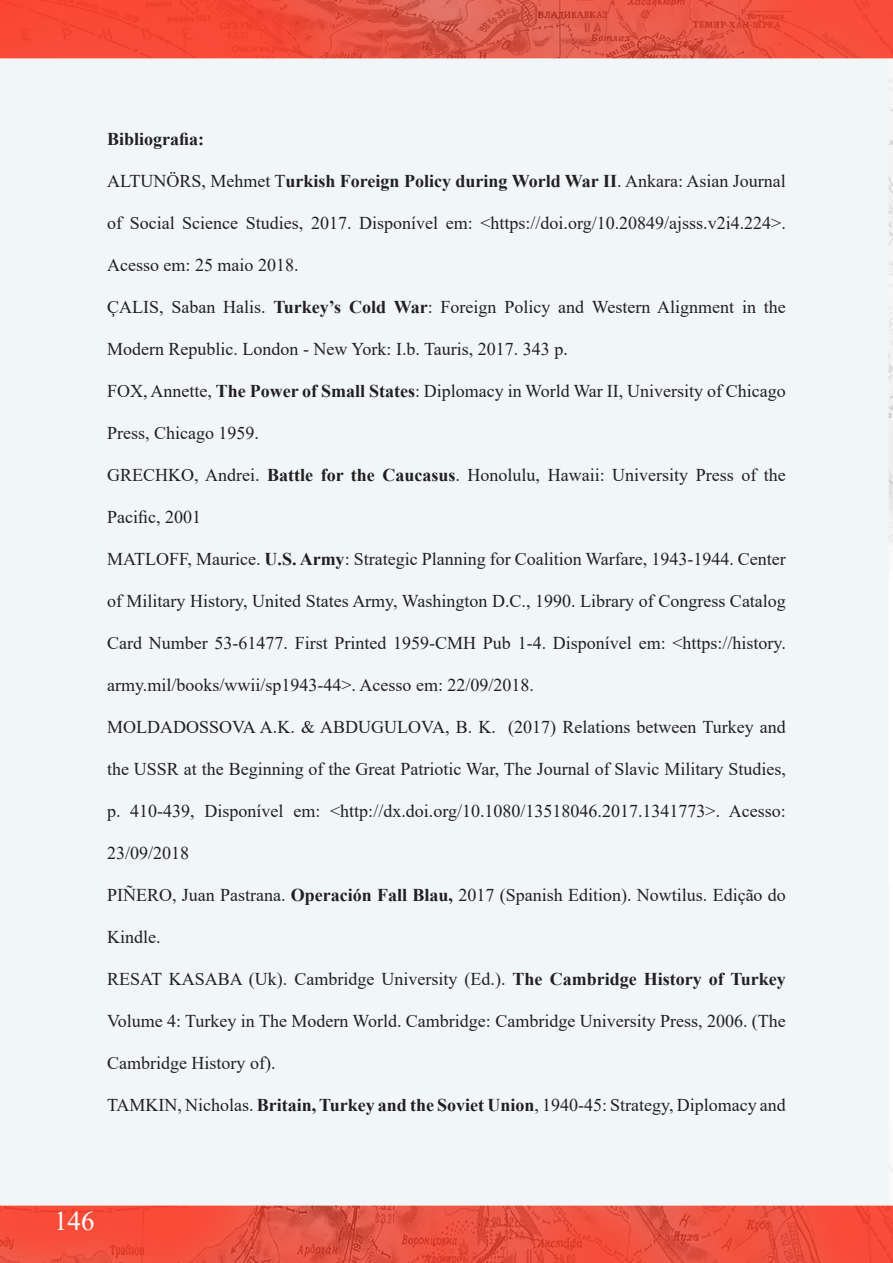
<style>
.page{position:relative;width:893px;height:1263px;background:#fff}
.page>*{position:absolute;margin:0;border:0;box-sizing:border-box;transform-origin:0 0}
.t1{font:27px "Times New Roman";color:#fff}
.t2{font:18px "Times New Roman";color:#231f20}
.t3{font:700 18px "Times New Roman";color:#231f20}
.s1{font-weight:700}
</style>
<div class="page">
<img style="left:0;top:0;width:893px;height:1263px">
<p class="t3" style="left:107px;top:126px;width:99px">Bibliografia:</p>
<p class="t2" style="left:107px;top:168px;width:680px">ALTUNÖRS, Mehmet T<span class="s1">urkish Foreign Policy during World War II</span>. Ankara: Asian Journal</p>
<p class="t2" style="left:107px;top:210px;width:680px">of Social Science Studies, 2017. Disponível em: &lt;https://doi.org/10.20849/ajsss.v2i4.224&gt;.</p>
<p class="t2" style="left:107px;top:252px;width:193px">Acesso em: 25 maio 2018.</p>
<p class="t2" style="left:107px;top:294px;width:680px">ÇALIS, Saban Halis. <span class="s1">Turkey’s Cold War</span>: Foreign Policy and Western Alignment in the</p>
<p class="t2" style="left:107px;top:336px;width:462px">Modern Republic. London - New York: I.b. Tauris, 2017. 343 p.</p>
<p class="t2" style="left:107px;top:378px;width:680px">FOX, Annette, <span class="s1">The Power of Small States</span>: Diplomacy in World War II, University of Chicago</p>
<p class="t2" style="left:107px;top:420px;width:153px">Press, Chicago 1959.</p>
<p class="t2" style="left:107px;top:462px;width:680px">GRECHKO, Andrei. <span class="s1">Battle for the Caucasus</span>. Honolulu, Hawaii: University Press of the</p>
<p class="t2" style="left:107px;top:504px;width:95px">Pacific, 2001</p>
<p class="t2" style="left:107px;top:546px;width:680px">MATLOFF, Maurice. <span class="s1">U.S. Army</span>: Strategic Planning for Coalition Warfare, 1943-1944. Center</p>
<p class="t2" style="left:107px;top:588px;width:680px">of Military History, United States Army, Washington D.C., 1990. Library of Congress Catalog</p>
<p class="t2" style="left:107px;top:630px;width:680px">Card Number 53-61477. First Printed 1959-CMH Pub 1-4. Disponível em: &lt;https://history.</p>
<p class="t2" style="left:107px;top:672px;width:428px">army.mil/books/wwii/sp1943-44&gt;. Acesso em: 22/09/2018.</p>
<p class="t2" style="left:107px;top:714px;width:680px">MOLDADOSSOVA A.K. &amp; ABDUGULOVA, B. K. (2017) Relations between Turkey and</p>
<p class="t2" style="left:107px;top:756px;width:680px">the USSR at the Beginning of the Great Patriotic War, The Journal of Slavic Military Studies,</p>
<p class="t2" style="left:107px;top:798px;width:680px">p. 410-439, Disponível em: &lt;http://dx.doi.org/10.1080/13518046.2017.1341773&gt;. Acesso:</p>
<p class="t2" style="left:107px;top:840px;width:84px">23/09/2018</p>
<p class="t2" style="left:107px;top:882px;width:680px">PIÑERO, Juan Pastrana. <span class="s1">Operación Fall Blau,</span> 2017 (Spanish Edition). Nowtilus. Edição do</p>
<p class="t2" style="left:107px;top:924px;width:55px">Kindle.</p>
<p class="t2" style="left:107px;top:966px;width:680px">RESAT KASABA (Uk). Cambridge University (Ed.). <span class="s1">The Cambridge History of Turkey</span></p>
<p class="t2" style="left:107px;top:1008px;width:680px">Volume 4: Turkey in The Modern World. Cambridge: Cambridge University Press, 2006. (The</p>
<p class="t2" style="left:107px;top:1050px;width:170px">Cambridge History of).</p>
<p class="t2" style="left:107px;top:1092px;width:680px">TAMKIN, Nicholas. <span class="s1">Britain, Turkey and the Soviet Union</span>, 1940-45: Strategy, Diplomacy and</p>
<h1 class="t1" style="left:54px;top:1202px;width:42px">146</h1>
</div>
